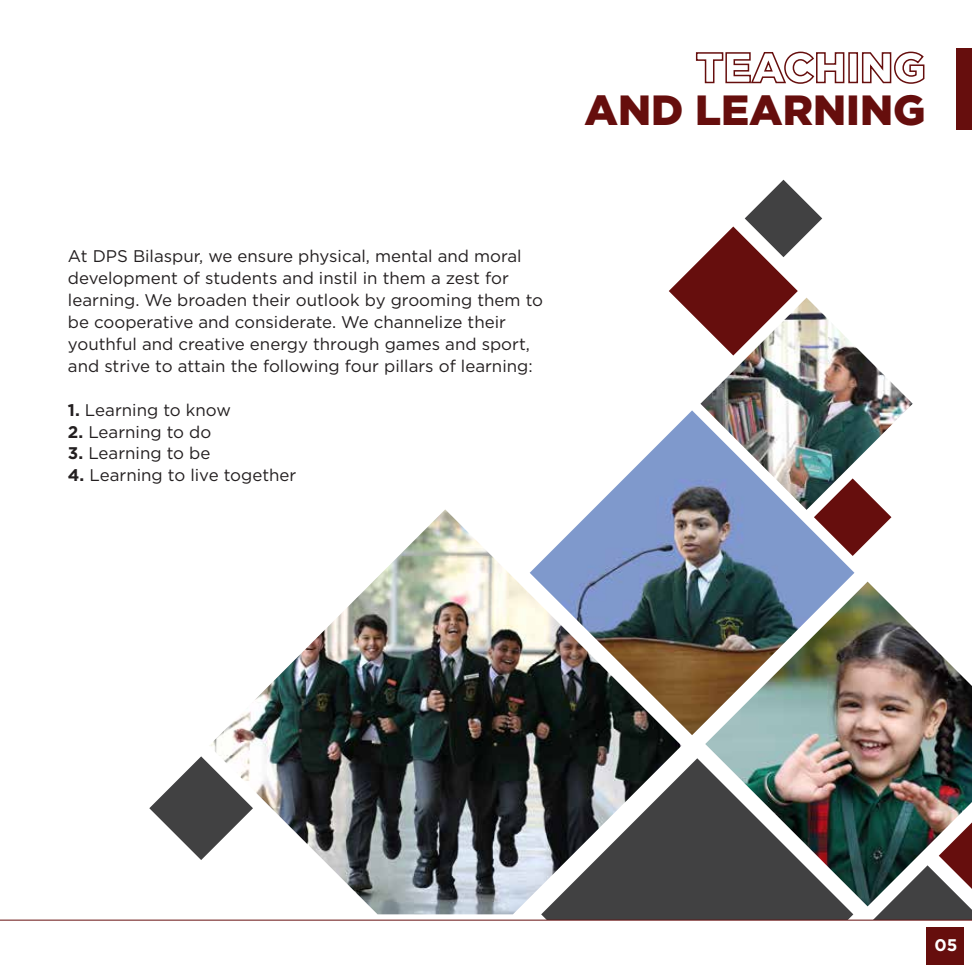
<style>
.page{position:relative;width:972px;height:972px;background:#fff}
.page>*{position:absolute;margin:0;border:0;box-sizing:border-box;transform-origin:0 0}
.t1{font:900 42.15px "Gotham";color:#660e0d}
.t2{font:16.95px/21.9px "Gotham";color:#231f20}
.t3{font:700 16.95px "Gotham";color:#fff}
.s1{font-weight:700}
</style>
<div class="page">
<svg style="left:695px;top:51px;width:150px;height:33px"></svg>
<div style="left:848px;top:52px;width:10px;height:31px;border:2px solid #660e0d"></div>
<svg style="left:861px;top:51px;width:64px;height:33px"></svg>
<div style="left:956px;top:48px;width:16px;height:81px;background:#660e0d"></div>
<img style="left:209px;top:509px;width:473px;height:405px">
<img style="left:530px;top:410px;width:324px;height:325px">
<svg style="left:814px;top:510px;width:77px;height:46px"></svg>
<svg style="left:669px;top:180px;width:153px;height:142px"></svg>
<svg style="left:149px;top:756px;width:104px;height:104px"></svg>
<img style="left:700px;top:298px;width:213px;height:212px">
<svg style="left:853px;top:906px;width:119px;height:14px"></svg>
<svg style="left:541px;top:758px;width:312px;height:162px;background:#5d5e60"></svg>
<img style="left:705px;top:582px;width:267px;height:324px">
<div style="left:926px;top:927px;width:37px;height:38px;background:#660e0d"></div>
<hr style="left:0;top:920px;width:972px;height:1px;background:#660e0d">
<h1 class="t1" style="left:584px;top:81px;width:343px">AND LEARNING</h1>
<p class="t2" style="left:68px;top:245px;width:477px">At DPS Bilaspur, we ensure physical, mental and moral development of students and instil in them a zest for learning. We broaden their outlook by grooming them to be cooperative and considerate. We channelize their youthful and creative energy through games and sport, and strive to attain the following four pillars of learning:</p>
<p class="t2" style="left:68px;top:398px;width:164px"><span class="s1">1.</span> Learning to know</p>
<p class="t2" style="left:68px;top:420px;width:145px"><span class="s1">2.</span> Learning to do</p>
<p class="t2" style="left:68px;top:442px;width:144px"><span class="s1">3.</span> Learning to be</p>
<p class="t2" style="left:68px;top:464px;width:230px"><span class="s1">4.</span> Learning to live together</p>
<p class="t3" style="left:935px;top:934px;width:24px">05</p>
</div>
